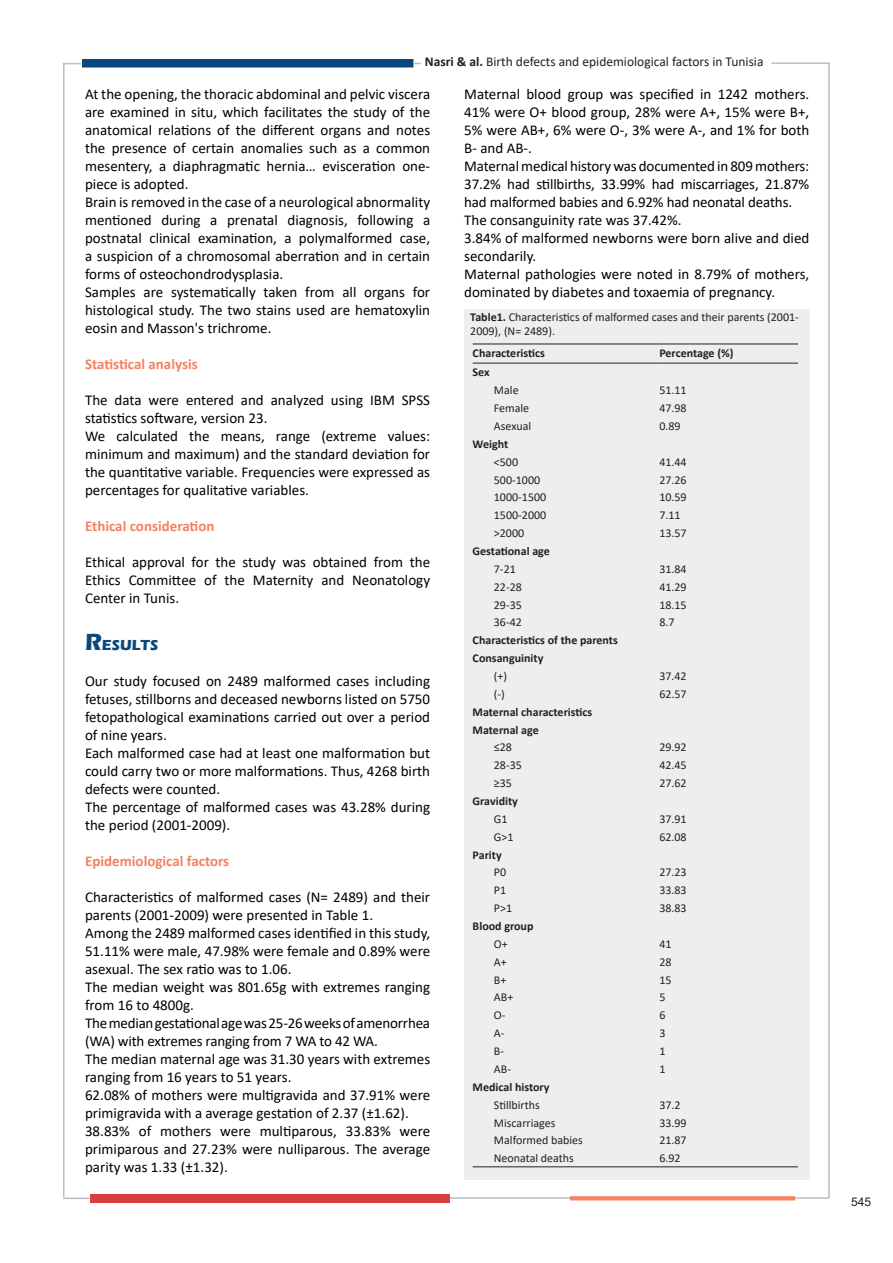
<style>
.page{position:relative;width:893px;height:1263px;background:#fff}
.page>*{position:absolute;margin:0;border:0;box-sizing:border-box;transform-origin:0 0}
.t1{font:15px/18px "Calibri";color:#000;text-align:justify}
.sous_titre{font:700 15px "Calibri";color:#f48160}
.titre{font:700 15px "Eras ITC";color:#09487c}
.t2{font:13.5px "Calibri";color:#231f20}
.t3{font:12px/13.8px "Calibri";color:#231f20}
.t4{font:700 12px "Calibri";color:#231f20}
.t5{font:12px "Arial";color:#231f20}
.s1{font-weight:700}
.s2{font-size:24px}
</style>
<div class="page">
<div style="left:82px;top:59px;width:331px;height:8px;background:#09487c"></div>
<svg style="left:63px;top:63px;width:18px;height:1px"></svg>
<hr style="left:63px;top:64px;width:2px;height:1133px;background:#bcbdc0">
<hr style="left:828px;top:64px;width:2px;height:1134px;background:#bcbdc0">
<hr style="left:771px;top:62px;width:59px;height:2px;background:#bcbdc0">
<div style="left:90px;top:1194px;width:359px;height:9px;background:#da3f3f"></div>
<hr style="left:794px;top:1197px;width:35px;height:2px;background:#bcbdc0">
<svg style="left:570px;top:1196px;width:225px;height:4px"></svg>
<hr style="left:450px;top:1197px;width:120px;height:2px;background:#bcbdc0">
<hr style="left:63px;top:1197px;width:26px;height:2px;background:#bcbdc0">
<div style="left:464px;top:309px;width:346px;height:870px;background:#edefed"></div>
<hr style="left:473px;top:344px;width:186px;height:1px;background:#231f20">
<hr style="left:659px;top:344px;width:139px;height:1px;background:#231f20">
<hr style="left:473px;top:1166px;width:186px;height:1px;background:#231f20">
<hr style="left:659px;top:1166px;width:139px;height:1px;background:#231f20">
<hr style="left:473px;top:363px;width:186px;height:1px;background:#231f20">
<hr style="left:659px;top:363px;width:139px;height:1px;background:#231f20">
<p class="t2" style="left:425px;top:52px;width:340px"><span class="s1">Nasri &amp; al.</span> Birth defects and epidemiological factors in Tunisia</p>
<p class="t1" style="left:85px;top:84px;width:347px">At the opening, the thoracic abdominal and pelvic viscera are examined in situ, which facilitates the study of the anatomical relations of the different organs and notes the presence of certain anomalies such as a common mesentery, a diaphragmatic hernia… evisceration one&shy;piece is adopted.</p>
<p class="t1" style="left:85px;top:192px;width:347px">Brain is removed in the case of a neurological abnormality mentioned during a prenatal diagnosis, following a postnatal clinical examination, a polymalformed case, a suspicion of a chromosomal aberration and in certain forms of osteochondrodysplasia.</p>
<p class="t1" style="left:85px;top:282px;width:347px">Samples are systematically taken from all organs for histological study. The two stains used are hematoxylin eosin and Masson's trichrome.</p>
<p class="sous_titre" style="left:85px;top:353px;width:114px">Statistical analysis</p>
<p class="t1" style="left:85px;top:390px;width:347px">The data were entered and analyzed using IBM SPSS statistics software, version 23.</p>
<p class="t1" style="left:85px;top:426px;width:347px">We calculated the means, range (extreme values: minimum and maximum) and the standard deviation for the quantitative variable. Frequencies were expressed as percentages for qualitative variables.</p>
<p class="sous_titre" style="left:85px;top:515px;width:131px">Ethical consideration</p>
<p class="t1" style="left:85px;top:552px;width:347px">Ethical approval for the study was obtained from the Ethics Committee of the Maternity and Neonatology Center in Tunis.</p>
<p class="titre" style="left:85px;top:636px;width:75px"><span class="s2">R</span>ESULTS</p>
<p class="t1" style="left:85px;top:671px;width:347px">Our study focused on 2489 malformed cases including fetuses, stillborns and deceased newborns listed on 5750 fetopathological examinations carried out over a period of nine years.</p>
<p class="t1" style="left:85px;top:743px;width:347px">Each malformed case had at least one malformation but could carry two or more malformations. Thus, 4268 birth defects were counted.</p>
<p class="t1" style="left:85px;top:797px;width:347px">The percentage of malformed cases was 43.28% during the period (2001-2009).</p>
<p class="sous_titre" style="left:85px;top:850px;width:146px">Epidemiological factors</p>
<p class="t1" style="left:85px;top:887px;width:347px">Characteristics of malformed cases (N= 2489) and their parents (2001-2009) were presented in Table 1.</p>
<p class="t1" style="left:85px;top:923px;width:347px">Among the 2489 malformed cases identified in this study, 51.11% were male, 47.98% were female and 0.89% were asexual. The sex ratio was to 1.06.</p>
<p class="t1" style="left:85px;top:977px;width:347px">The median weight was 801.65g with extremes ranging from 16 to 4800g.</p>
<p class="t1" style="left:85px;top:1013px;width:347px">The median gestational age was 25-26 weeks of amenorrhea (WA) with extremes ranging from 7 WA to 42 WA.</p>
<p class="t1" style="left:85px;top:1049px;width:347px">The median maternal age was 31.30 years with extremes ranging from 16 years to 51 years.</p>
<p class="t1" style="left:85px;top:1085px;width:347px">62.08% of mothers were multigravida and 37.91% were primigravida with a average gestation of 2.37 (±1.62).</p>
<p class="t1" style="left:85px;top:1121px;width:347px">38.83% of mothers were multiparous, 33.83% were primiparous and 27.23% were nulliparous. The average parity was 1.33 (±1.32).</p>
<p class="t1" style="left:464px;top:84px;width:347px">Maternal blood group was specified in 1242 mothers.<br>41% were O+ blood group, 28% were A+, 15% were B+, 5% were AB+, 6% were O-, 3% were A-, and 1% for both B- and AB-.</p>
<p class="t1" style="left:464px;top:156px;width:347px">Maternal medical history was documented in 809 mothers:<br>37.2% had stillbirths, 33.99% had miscarriages, 21.87% had malformed babies and 6.92% had neonatal deaths.</p>
<p class="t1" style="left:464px;top:210px;width:219px">The consanguinity rate was 37.42%.</p>
<p class="t1" style="left:464px;top:228px;width:347px">3.84% of malformed newborns were born alive and died secondarily.</p>
<p class="t1" style="left:464px;top:264px;width:347px">Maternal pathologies were noted in 8.79% of mothers, dominated by diabetes and toxaemia of pregnancy.</p>
<p class="t3" style="left:470px;top:310px;width:330px"><span class="s1">Table1.</span> Characteristics of malformed cases and their parents (2001-<br>2009), (N= 2489).</p>
<p class="t4" style="left:473px;top:345px;width:74px">Characteristics</p>
<p class="t4" style="left:659px;top:345px;width:76px">Percentage (%)</p>
<p class="t4" style="left:473px;top:364px;width:19px">Sex</p>
<p class="t3" style="left:494px;top:383px;width:26px">Male</p>
<p class="t3" style="left:659px;top:383px;width:29px">51.11</p>
<p class="t3" style="left:494px;top:401px;width:37px">Female</p>
<p class="t3" style="left:659px;top:401px;width:29px">47.98</p>
<p class="t3" style="left:494px;top:419px;width:39px">Asexual</p>
<p class="t3" style="left:659px;top:419px;width:23px">0.89</p>
<p class="t4" style="left:473px;top:435px;width:37px">Weight</p>
<p class="t3" style="left:494px;top:454px;width:26px">&lt;500</p>
<p class="t3" style="left:659px;top:454px;width:29px">41.44</p>
<p class="t3" style="left:494px;top:472px;width:48px">500-1000</p>
<p class="t3" style="left:659px;top:472px;width:29px">27.26</p>
<p class="t3" style="left:494px;top:490px;width:54px">1000-1500</p>
<p class="t3" style="left:659px;top:490px;width:29px">10.59</p>
<p class="t3" style="left:494px;top:508px;width:54px">1500-2000</p>
<p class="t3" style="left:659px;top:508px;width:23px">7.11</p>
<p class="t3" style="left:494px;top:526px;width:32px">&gt;2000</p>
<p class="t3" style="left:659px;top:526px;width:29px">13.57</p>
<p class="t4" style="left:473px;top:542px;width:79px">Gestational age</p>
<p class="t3" style="left:494px;top:562px;width:23px">7-21</p>
<p class="t3" style="left:659px;top:562px;width:29px">31.84</p>
<p class="t3" style="left:494px;top:579px;width:30px">22-28</p>
<p class="t3" style="left:659px;top:579px;width:29px">41.29</p>
<p class="t3" style="left:494px;top:597px;width:30px">29-35</p>
<p class="t3" style="left:659px;top:597px;width:29px">18.15</p>
<p class="t3" style="left:494px;top:615px;width:30px">36-42</p>
<p class="t3" style="left:659px;top:615px;width:17px">8.7</p>
<p class="t4" style="left:473px;top:632px;width:147px">Characteristics of the parents</p>
<p class="t4" style="left:473px;top:650px;width:72px">Consanguinity</p>
<p class="t3" style="left:494px;top:669px;width:15px">(+)</p>
<p class="t3" style="left:659px;top:669px;width:29px">37.42</p>
<p class="t3" style="left:494px;top:687px;width:12px">(-)</p>
<p class="t3" style="left:659px;top:687px;width:29px">62.57</p>
<p class="t4" style="left:473px;top:703px;width:121px">Maternal characteristics</p>
<p class="t4" style="left:473px;top:721px;width:68px">Maternal age</p>
<p class="t3" style="left:494px;top:740px;width:20px">≤28</p>
<p class="t3" style="left:659px;top:740px;width:29px">29.92</p>
<p class="t3" style="left:494px;top:758px;width:30px">28-35</p>
<p class="t3" style="left:659px;top:758px;width:29px">42.45</p>
<p class="t3" style="left:494px;top:776px;width:20px">≥35</p>
<p class="t3" style="left:659px;top:776px;width:29px">27.62</p>
<p class="t4" style="left:473px;top:792px;width:47px">Gravidity</p>
<p class="t3" style="left:494px;top:812px;width:15px">G1</p>
<p class="t3" style="left:659px;top:812px;width:29px">37.91</p>
<p class="t3" style="left:494px;top:829px;width:21px">G&gt;1</p>
<p class="t3" style="left:659px;top:829px;width:29px">62.08</p>
<p class="t4" style="left:473px;top:846px;width:31px">Parity</p>
<p class="t3" style="left:494px;top:865px;width:14px">P0</p>
<p class="t3" style="left:659px;top:865px;width:29px">27.23</p>
<p class="t3" style="left:494px;top:883px;width:14px">P1</p>
<p class="t3" style="left:659px;top:883px;width:29px">33.83</p>
<p class="t3" style="left:494px;top:901px;width:20px">P&gt;1</p>
<p class="t3" style="left:659px;top:901px;width:29px">38.83</p>
<p class="t4" style="left:473px;top:917px;width:62px">Blood group</p>
<p class="t3" style="left:494px;top:937px;width:15px">O+</p>
<p class="t3" style="left:659px;top:937px;width:14px">41</p>
<p class="t3" style="left:494px;top:954px;width:14px">A+</p>
<p class="t3" style="left:659px;top:954px;width:14px">28</p>
<p class="t3" style="left:494px;top:972px;width:14px">B+</p>
<p class="t3" style="left:659px;top:972px;width:14px">15</p>
<p class="t3" style="left:494px;top:990px;width:21px">AB+</p>
<p class="t3" style="left:659px;top:990px;width:8px">5</p>
<p class="t3" style="left:494px;top:1008px;width:13px">O-</p>
<p class="t3" style="left:659px;top:1008px;width:8px">6</p>
<p class="t3" style="left:494px;top:1026px;width:12px">A-</p>
<p class="t3" style="left:659px;top:1026px;width:8px">3</p>
<p class="t3" style="left:494px;top:1044px;width:12px">B-</p>
<p class="t3" style="left:659px;top:1044px;width:8px">1</p>
<p class="t3" style="left:494px;top:1062px;width:19px">AB-</p>
<p class="t3" style="left:659px;top:1062px;width:8px">1</p>
<p class="t4" style="left:473px;top:1078px;width:78px">Medical history</p>
<p class="t3" style="left:494px;top:1097px;width:47px">Stillbirths</p>
<p class="t3" style="left:659px;top:1097px;width:23px">37.2</p>
<p class="t3" style="left:494px;top:1115px;width:63px">Miscarriages</p>
<p class="t3" style="left:659px;top:1115px;width:29px">33.99</p>
<p class="t3" style="left:494px;top:1133px;width:91px">Malformed babies</p>
<p class="t3" style="left:659px;top:1133px;width:29px">21.87</p>
<p class="t3" style="left:494px;top:1151px;width:81px">Neonatal deaths</p>
<p class="t3" style="left:659px;top:1151px;width:23px">6.92</p>
<p class="t5" style="left:851px;top:1194px;width:22px">545</p>
</div>
